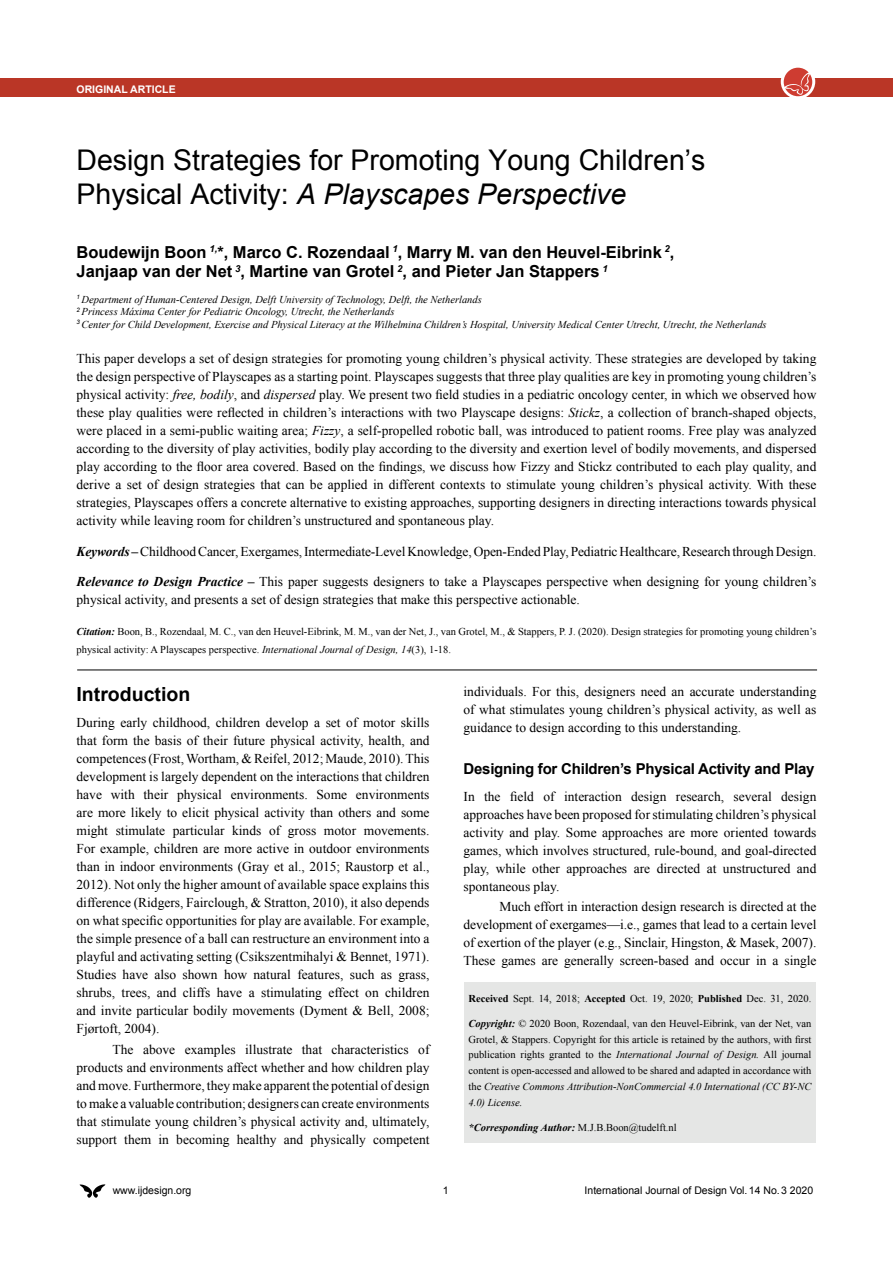
<style>
.page{position:relative;width:893px;height:1263px;background:#fff}
.page>*{position:absolute;margin:0;border:0;box-sizing:border-box;transform-origin:0 0}
.t1{font:28.5px/34.2px "Arial";color:#000}
.t2{font:700 19.5px "Arial";color:#000}
.t3{font:700 16.5px/19.8px "Arial";color:#000}
.t4{font:700 15px "Arial";letter-spacing:-.015em;color:#000}
.t5{font:13.5px/18px "Times New Roman";color:#000;text-align:justify}
.t6{font:10.5px/15.9px "Times New Roman";color:#000}
.t7{font:italic 10.5px/12.6px "Times New Roman";color:#000}
.t8{font:10.5px "Arial";color:#000}
.t9{font:italic 700 10.5px "Times New Roman";color:#000}
.t10{font:700 10.5px "Arial";color:#fff}
.s1{font-style:italic}
.s2{font-weight:700;font-style:italic}
.s3{font-weight:700}
.s4{font-weight:400;font-style:normal}
</style>
<div class="page">
<svg style="left:80px;top:1184px;width:25px;height:14px"></svg>
<div style="left:0;top:78px;width:893px;height:19px;background:#ba3626"></div>
<svg style="left:781px;top:64px;width:34px;height:35px"></svg>
<div style="left:784px;top:68px;width:28px;height:28px;background:#ce3c31;border-radius:50%"></div>
<svg style="left:784px;top:72px;width:26px;height:23px"></svg>
<div style="left:464px;top:982px;width:352px;height:161px;background:#e5e6e5"></div>
<hr style="left:77px;top:670px;width:740px;height:1px;background:#000">
<p class="t10" style="left:77px;top:82px;width:101px">ORIGINAL ARTICLE</p>
<h1 class="t1" style="left:77px;top:143px;width:630px">Design Strategies for Promoting Young Children’s<br>Physical Activity: <span class="s1">A Playscapes Perspective</span></h1>
<p class="t3" style="left:77px;top:242px;width:599px">Boudewijn Boon <sup>1,</sup>*, Marco C. Rozendaal <sup>1</sup>, Marry M. van den Heuvel-Eibrink <sup>2</sup>,<br>Janjaap van der Net <sup>3</sup>, Martine van Grotel <sup>2</sup>, and Pieter Jan Stappers <sup>1</sup></p>
<p class="t7" style="left:77px;top:293px;width:692px"><sup>1</sup> Department of Human-Centered Design, Delft University of Technology, Delft, the Netherlands<br><sup>2</sup> Princess Máxima Center for Pediatric Oncology, Utrecht, the Netherlands<br><sup>3</sup> Center for Child Development, Exercise and Physical Literacy at the Wilhelmina Children’s Hospital, University Medical Center Utrecht, Utrecht, the Netherlands</p>
<p class="t5" style="left:77px;top:349px;width:741px">This paper develops a set of design strategies for promoting young children’s physical activity. These strategies are developed by taking the design perspective of Playscapes as a starting point. Playscapes suggests that three play qualities are key in promoting young children’s physical activity: <span class="s1">free, bodily</span>, and <span class="s1">dispersed</span> play. We present two field studies in a pediatric oncology center, in which we observed how these play qualities were reflected in children’s interactions with two Playscape designs: <span class="s1">Stickz</span>, a collection of branch-shaped objects, were placed in a semi-public waiting area; <span class="s1">Fizzy</span>, a self-propelled robotic ball, was introduced to patient rooms. Free play was analyzed according to the diversity of play activities, bodily play according to the diversity and exertion level of bodily movements, and dispersed play according to the floor area covered. Based on the findings, we discuss how Fizzy and Stickz contributed to each play quality, and derive a set of design strategies that can be applied in different contexts to stimulate young children’s physical activity. With these strategies, Playscapes offers a concrete alternative to existing approaches, supporting designers in directing interactions towards physical activity while leaving room for children’s unstructured and spontaneous play.</p>
<p class="t5" style="left:77px;top:542px;width:741px"><span class="s2">Keywords –</span> Childhood Cancer, Exergames, Intermediate-Level Knowledge, Open-Ended Play, Pediatric Healthcare, Research through Design.</p>
<p class="t5" style="left:77px;top:573px;width:741px"><span class="s2">Relevance to Design Practice –</span> This paper suggests designers to take a Playscapes perspective when designing for young children’s physical activity, and presents a set of design strategies that make this perspective actionable.</p>
<p class="t6" style="left:77px;top:623px;width:741px;line-height:18px"><span class="s2">Citation:</span> Boon, B., Rozendaal, M. C., van den Heuvel-Eibrink, M. M., van der Net, J., van Grotel, M., &amp; Stappers, P. J. (2020). Design strategies for promoting young children’s physical activity: A Playscapes perspective. <span class="s1">International Journal of Design, 14</span>(3), 1-18.</p>
<h2 class="t2" style="left:77px;top:681px;width:115px">Introduction</h2>
<p class="t5" style="left:77px;top:714px;width:354px">During early childhood, children develop a set of motor skills that form the basis of their future physical activity, health, and competences (Frost, Wortham, &amp; Reifel, 2012; Maude, 2010). This development is largely dependent on the interactions that children have with their physical environments. Some environments are more likely to elicit physical activity than others and some might stimulate particular kinds of gross motor movements.<br>For example, children are more active in outdoor environments than in indoor environments (Gray et al., 2015; Raustorp et al., 2012). Not only the higher amount of available space explains this difference (Ridgers, Fairclough, &amp; Stratton, 2010), it also depends on what specific opportunities for play are available. For example, the simple presence of a ball can restructure an environment into a playful and activating setting (Csikszentmihalyi &amp; Bennet, 1971).<br>Studies have also shown how natural features, such as grass, shrubs, trees, and cliffs have a stimulating effect on children and invite particular bodily movements (Dyment &amp; Bell, 2008; Fjørtoft, 2004).</p>
<p class="t5" style="left:77px;top:1040px;width:354px;text-indent:36px">The above examples illustrate that characteristics of products and environments affect whether and how children play and move. Furthermore, they make apparent the potential of design to make a valuable contribution; designers can create environments that stimulate young children’s physical activity and, ultimately, support them in becoming healthy and physically competent</p>
<p class="t5" style="left:463px;top:682px;width:354px">individuals. For this, designers need an accurate understanding of what stimulates young children’s physical activity, as well as guidance to design according to this understanding.</p>
<p class="t4" style="left:463px;top:759px;width:353px">Designing for Children’s Physical Activity and Play</p>
<p class="t5" style="left:463px;top:787px;width:354px">In the field of interaction design research, several design approaches have been proposed for stimulating children’s physical activity and play. Some approaches are more oriented towards games, which involves structured, rule-bound, and goal-directed play, while other approaches are directed at unstructured and spontaneous play.</p>
<p class="t5" style="left:463px;top:897px;width:355px;text-indent:36px">Much effort in interaction design research is directed at the development of exergames—i.e., games that lead to a certain level of exertion of the player (e.g., Sinclair, Hingston, &amp; Masek, 2007).<br>These games are generally screen-based and occur in a single</p>
<p class="t6" style="left:468px;top:990px;width:344px"><span class="s3">Received</span> Sept. 14, 2018; <span class="s3">Accepted</span> Oct. 19, 2020; <span class="s3">Published</span> Dec. 31, 2020.</p>
<p class="t6" style="left:468px;top:1015px;width:344px;text-align:justify"><span class="s2">Copyright:</span> © 2020 Boon, Rozendaal, van den Heuvel-Eibrink, van der Net, van Grotel, &amp; Stappers. Copyright for this article is retained by the authors, with first publication rights granted to the <span class="s1">International Journal of Design.</span> All journal content is open-accessed and allowed to be shared and adapted in accordance with the <span class="s1">Creative Commons Attribution-NonCommercial 4.0 International (CC BY-NC 4.0) License.</span></p>
<p class="t9" style="left:468px;top:1120px;width:210px">*Corresponding Author: <span class="s4">M.J.B.Boon@tudelft.nl</span></p>
<p class="t8" style="left:113px;top:1184px;width:80px">www.ijdesign.org</p>
<p class="t8" style="left:443px;top:1184px;width:7px">1</p>
<p class="t8" style="left:585px;top:1184px;width:230px">International Journal of Design Vol. 14 No. 3 2020</p>
</div>
